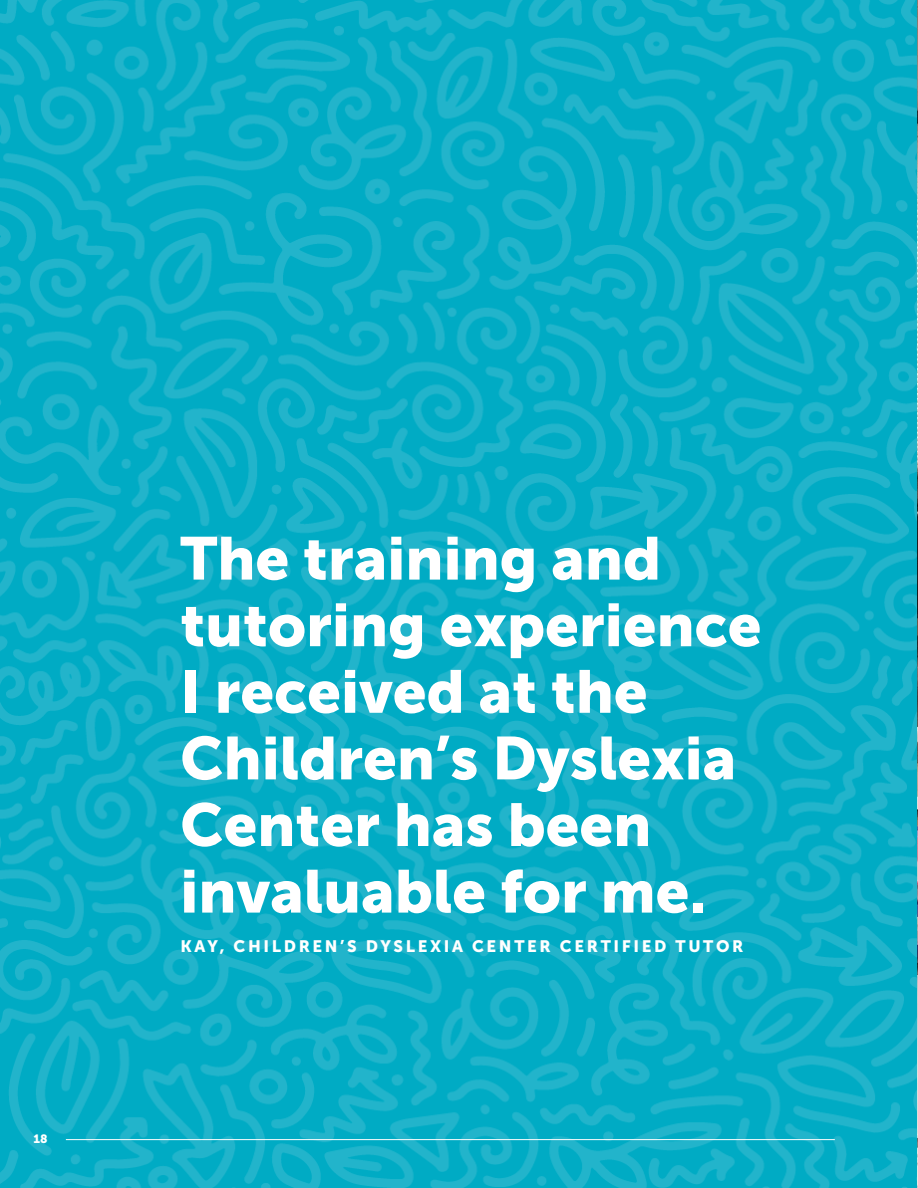
<style>
.page{position:relative;width:918px;height:1188px;background:#fff}
.page>*{position:absolute;margin:0;border:0;box-sizing:border-box;transform-origin:0 0}
.t1{font:60px/66.6px "Museo Sans 900";color:#fff}
.t2{font:16.5px "Museo Sans 900";letter-spacing:.16em;color:#fff}
.t3{font:12px "Museo Sans 900";color:#fff}
</style>
<div class="page">
<img style="left:0;top:0;width:917px;height:1188px">
<img style="left:917px;top:0;width:1px;height:1188px">
<hr style="left:66px;top:1139px;width:769px;height:1px;background:#fff">
<p class="t3" style="left:33px;top:1132px;width:16px">18</p>
<p class="t1" style="left:180px;top:525px;width:482px">The training and</p>
<p class="t1" style="left:180px;top:592px;width:583px">tutoring experience</p>
<p class="t1" style="left:180px;top:658px;width:469px">I received at the</p>
<p class="t1" style="left:180px;top:725px;width:557px">Children’s Dyslexia<br>Center has been invaluable for me.</p>
<p class="t2" style="left:181px;top:937px;width:564px">KAY, CHILDREN’S DYSLEXIA CENTER CERTIFIED TUTOR</p>
</div>
